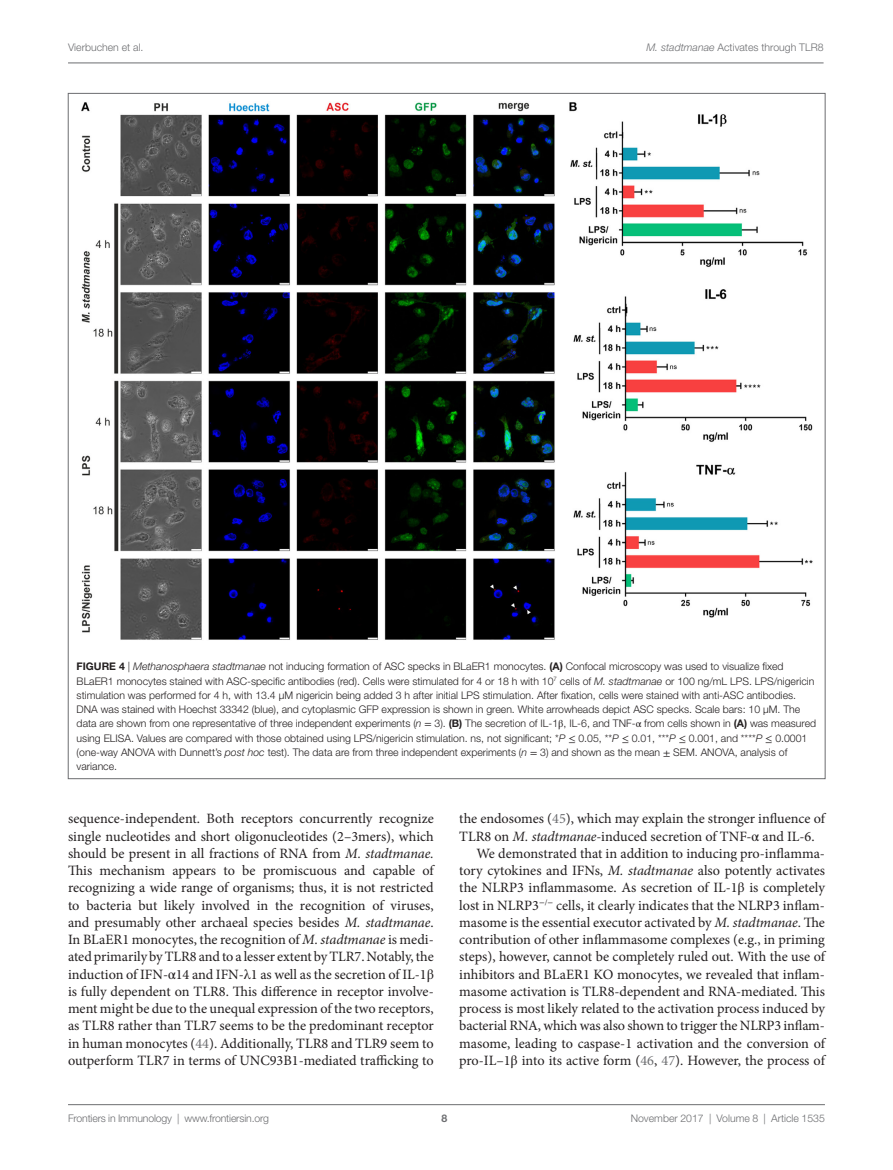
<style>
.page{position:relative;width:893px;height:1170px;background:#fff}
.page>*{position:absolute;margin:0;border:0;box-sizing:border-box;transform-origin:0 0}
.t1{font:14.25px/17.2px "Minion Pro";letter-spacing:-.005em;color:#231f20;text-align:justify}
.t2{font:300 10.5px/14.2px "Helvetica Neue LT Std";color:#231f20}
.t3{font:300 10.5px "Helvetica Neue LT Std";color:#6c6d70}
.t4{font:700 10.5px "Helvetica Neue LT Std";color:#6c6d70}
.s1{font-style:italic}
.s2{font-weight:700}
.s3{font-family:"STIX General";font-weight:400}
.s4{font-family:"STIX General"}
.s5{color:#6c6d70}
</style>
<div class="page">
<img style="left:81px;top:102px;width:732px;height:538px">
<hr style="left:68px;top:63px;width:756px;height:1px;background:#6c6d70">
<hr style="left:68px;top:1104px;width:757px;height:1px;background:#6c6d70">
<p class="t3" style="left:68px;top:41px;width:77px">Vierbuchen et al.</p>
<p class="t3" style="left:646px;top:41px;width:179px"><span class="s1">M. stadtmanae</span> Activates through TLR8</p>
<p class="t2" style="left:77px;top:659px;width:741px"><span class="s2">FIGURE 4</span> | <span class="s1">Methanosphaera stadtmanae</span> not inducing formation of ASC specks in BLaER1 monocytes. <span class="s2">(A)</span> Confocal microscopy was used to visualize fixed BLaER1 monocytes stained with ASC-specific antibodies (red). Cells were stimulated for 4 or 18 h with 10<sup>7</sup> cells of <span class="s1">M. stadtmanae</span> or 100 ng/mL LPS. LPS/nigericin stimulation was performed for 4 h, with 13.4 µM nigericin being added 3 h after initial LPS stimulation. After fixation, cells were stained with anti-ASC antibodies.<br>DNA was stained with Hoechst 33342 (blue), and cytoplasmic GFP expression is shown in green. White arrowheads depict ASC specks. Scale bars: 10 µM. The data are shown from one representative of three independent experiments (<span class="s1">n</span> <span class="s3">=</span> 3). <span class="s2">(B)</span> The secretion of IL-1<span class="s3">β</span>, IL-6, and TNF-<span class="s3">α</span> from cells shown in <span class="s2">(A)</span> was measured using ELISA. Values are compared with those obtained using LPS/nigericin stimulation. ns, not significant; *<span class="s1">P</span> <span class="s3">≤</span> 0.05, **<span class="s1">P</span> <span class="s3">≤</span> 0.01, ***<span class="s1">P</span> <span class="s3">≤</span> 0.001, and ****<span class="s1">P</span> <span class="s3">≤</span> 0.0001 (one-way ANOVA with Dunnett’s <span class="s1">post hoc</span> test). The data are from three independent experiments (<span class="s1">n</span> <span class="s3">=</span> 3) and shown as the mean <span class="s3">±</span> SEM. ANOVA, analysis of variance.</p>
<p class="t1" style="left:68px;top:810px;width:367px">sequence-independent. Both receptors concurrently recognize single nucleotides and short oligonucleotides (2–3mers), which should be present in all fractions of RNA from <span class="s1">M. stadtmanae.<br></span>This mechanism appears to be promiscuous and capable of recognizing a wide range of organisms; thus, it is not restricted to bacteria but likely involved in the recognition of viruses, and presumably other archaeal species besides <span class="s1">M. stadtmanae</span>.<br>In BLaER1 monocytes, the recognition of <span class="s1">M. stadtmanae</span> is medi&shy;ated primarily by TLR8 and to a lesser extent by TLR7. Notably, the induction of IFN-<span class="s4">α</span>14 and IFN-<span class="s4">λ</span>1 as well as the secretion of IL-1<span class="s4">β </span>is fully dependent on TLR8. This difference in receptor involve&shy;ment might be due to the unequal expression of the two receptors, as TLR8 rather than TLR7 seems to be the predominant receptor in human monocytes (<span class="s5">44</span>). Additionally, TLR8 and TLR9 seem to outperform TLR7 in terms of UNC93B1-mediated trafficking to</p>
<p class="t1" style="left:459px;top:810px;width:367px">the endosomes (<span class="s5">45</span>), which may explain the stronger influence of</p>
<p class="t1" style="left:459px;top:827px;width:357px">TLR8 on <span class="s1">M. stadtmanae-</span>induced secretion of TNF-<span class="s4">α</span> and IL-6.</p>
<p class="t1" style="left:476px;top:844px;width:350px">We demonstrated that in addition to inducing pro-inflamma-</p>
<p class="t1" style="left:459px;top:862px;width:367px">tory cytokines and IFNs, <span class="s1">M. stadtmanae</span> also potently activates</p>
<p class="t1" style="left:459px;top:879px;width:367px">the NLRP3 inflammasome. As secretion of IL-1<span class="s4">β</span> is completely</p>
<p class="t1" style="left:459px;top:896px;width:367px">lost in NLRP3<sup>−</sup><sup>/</sup><sup>−</sup> cells, it clearly indicates that the NLRP3 inflam-</p>
<p class="t1" style="left:459px;top:913px;width:367px">masome is the essential executor activated by <span class="s1">M. stadtmanae</span>. The</p>
<p class="t1" style="left:459px;top:930px;width:367px">contribution of other inflammasome complexes (e.g., in priming</p>
<p class="t1" style="left:459px;top:948px;width:367px">steps), however, cannot be completely ruled out. With the use of</p>
<p class="t1" style="left:459px;top:965px;width:367px">inhibitors and BLaER1 KO monocytes, we revealed that inflam-</p>
<p class="t1" style="left:459px;top:982px;width:367px">masome activation is TLR8-dependent and RNA-mediated. This</p>
<p class="t1" style="left:459px;top:999px;width:367px">process is most likely related to the activation process induced by</p>
<p class="t1" style="left:459px;top:1017px;width:367px">bacterial RNA, which was also shown to trigger the NLRP3 inflam-</p>
<p class="t1" style="left:459px;top:1034px;width:367px">masome, leading to caspase-1 activation and the conversion of</p>
<p class="t1" style="left:459px;top:1051px;width:367px">pro-IL–1<span class="s4">β</span> into its active form (<span class="s5">46</span>, <span class="s5">47</span>). However, the process of</p>
<p class="t3" style="left:68px;top:1111px;width:203px">Frontiers in Immunology | www.frontiersin.org</p>
<p class="t3" style="left:631px;top:1111px;width:196px">November 2017 | Volume 8 | Article 1535</p>
<p class="t4" style="left:441px;top:1111px;width:7px">8</p>
</div>
